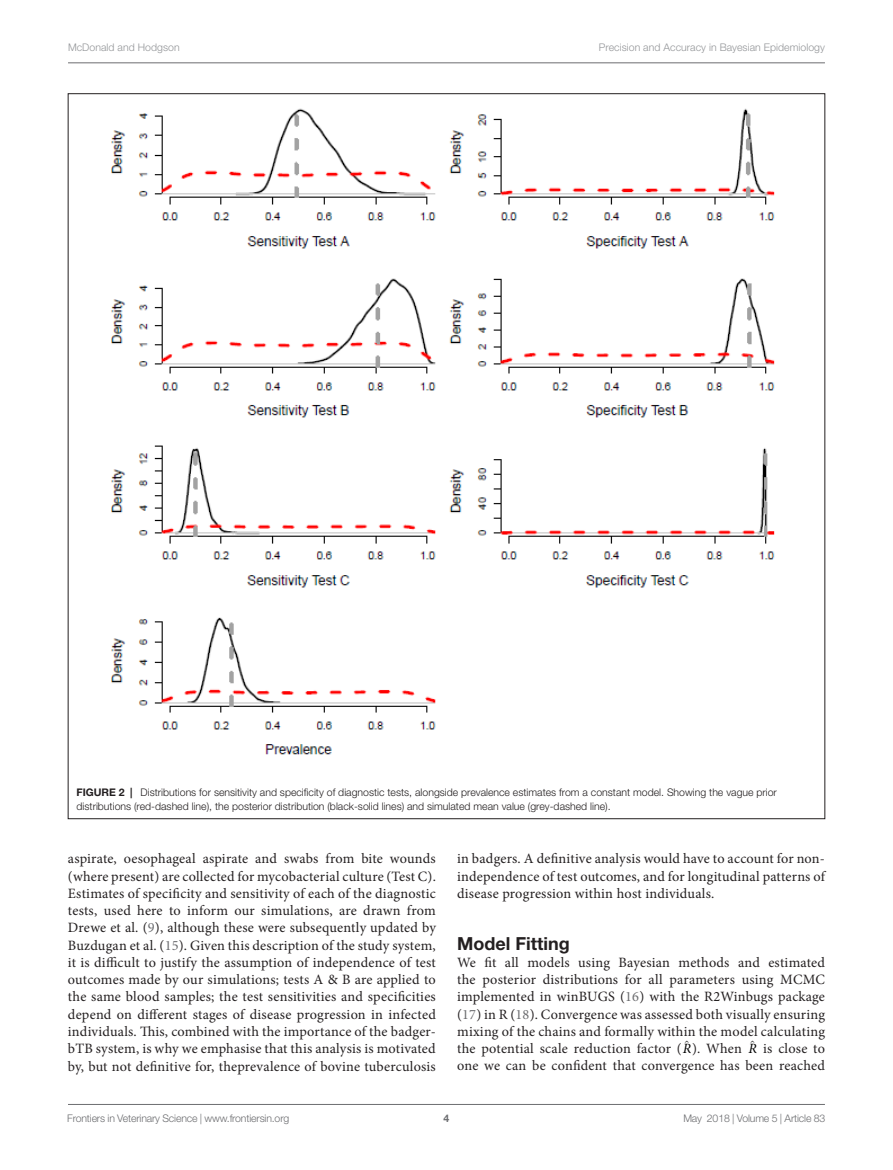
<style>
.page{position:relative;width:893px;height:1170px;background:#fff}
.page>*{position:absolute;margin:0;border:0;box-sizing:border-box;transform-origin:0 0}
.t1{font:700 18px "Helvetica Neue LT Std";color:#231f20}
.t2{font:14.25px/17.2px "Minion Pro";letter-spacing:.015em;color:#231f20;text-align:justify}
.t3{font:300 10.5px/14.2px "Helvetica Neue LT Std";color:#231f20}
.t4{font:300 10.5px "Helvetica Neue LT Std";letter-spacing:-.015em;color:#6c6d70}
.t5{font:300 10.5px "Helvetica Neue LT Std";letter-spacing:.005em;color:#939598}
.t6{font:700 10.5px "Helvetica Neue LT Std";color:#6c6d70}
.s1{font-weight:700}
.s2{color:#6c6d70}
.s3{font-style:italic;color:#000}
</style>
<div class="page">
<hr style="left:68px;top:63px;width:757px;height:1px;background:#6c6d70">
<hr style="left:68px;top:1104px;width:757px;height:1px;background:#6c6d70">
<img style="left:111px;top:108px;width:664px;height:647px">
<p class="t5" style="left:68px;top:40px;width:113px">McDonald and Hodgson</p>
<p class="t5" style="left:599px;top:40px;width:228px">Precision and Accuracy in Bayesian Epidemiology</p>
<p class="t3" style="left:77px;top:784px;width:702px"><span class="s1">FIG URE 2 |</span> Distributions for sensitivity and specificity of diagnostic tests, alongside prevalence estimates from a constant model. Showing the vague prior distributions (red-dashed line), the posterior distribution (black-solid lines) and simulated mean value (grey-dashed line).</p>
<p class="t2" style="left:68px;top:850px;width:369px">aspirate, oesophageal aspirate and swabs from bite wounds (where present) are collected for mycobacterial culture (Test C).<br>Estimates of specificity and sensitivity of each of the diagnostic tests, used here to inform our simulations, are drawn from Drewe et al. (<span class="s2">9</span>), although these were subsequently updated by Buzdugan et al. (<span class="s2">15</span>). Given this description of the study system, it is difficult to justify the assumption of independence of test outcomes made by our simulations; tests A &amp; B are applied to the same blood samples; the test sensitivities and specificities depend on different stages of disease progression in infected individuals. This, combined with the importance of the badger&shy;bTB system, is why we emphasise that this analysis is motivated by, but not definitive for, theprevalence of bovine tuberculosis</p>
<p class="t2" style="left:457px;top:850px;width:369px">in badgers. A definitive analysis would have to account for non&shy;independence of test outcomes, and for longitudinal patterns of disease progression within host individuals.</p>
<p class="t1" style="left:457px;top:931px;width:114px">Model Fitting</p>
<p class="t2" style="left:457px;top:953px;width:369px">We fit all models using Bayesian methods and estimated the posterior distributions for all parameters using MCMC implemented in winBUGS (<span class="s2">16</span>) with the R2Winbugs package (<span class="s2">17</span>) in R (<span class="s2">18</span>). Convergence was assessed both visually ensuring mixing of the chains and formally within the model calculating the potential scale reduction factor ( <span class="s3">R</span><sup>ˆ</sup>). When <span class="s3">R</span><sup>ˆ</sup> is close to one we can be confident that convergence has been reached</p>
<p class="t4" style="left:67px;top:1111px;width:224px">Frontiers in Veterinary Science | www.frontiersin.org</p>
<p class="t6" style="left:444px;top:1111px;width:7px">4</p>
<p class="t4" style="left:683px;top:1111px;width:143px">May 2018 | Volume 5 | Article 83</p>
</div>
